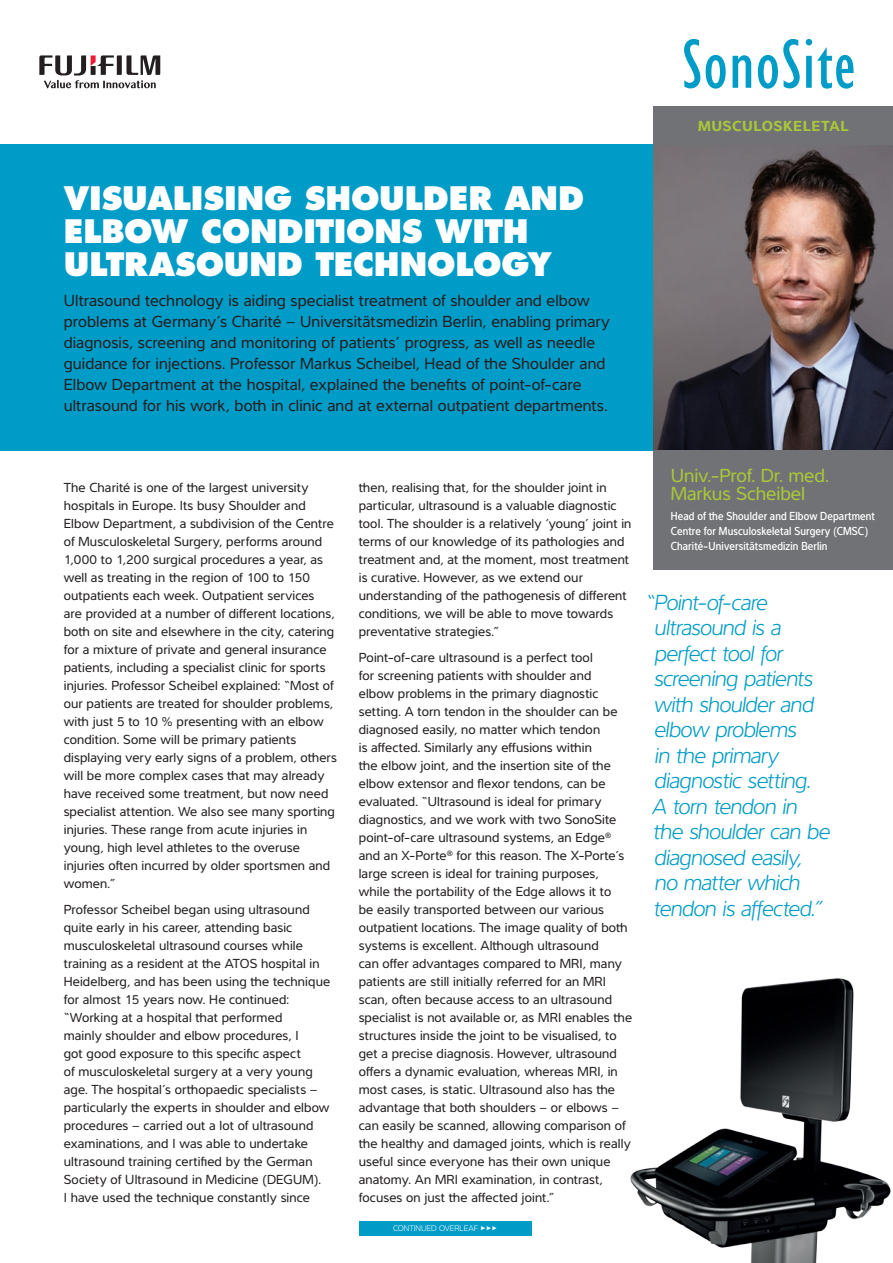
<style>
.page{position:relative;width:893px;height:1263px;background:#fff}
.page>*{position:absolute;margin:0;border:0;box-sizing:border-box;transform-origin:0 0}
.t1{font:800 31.5px/33px "Futura Std";letter-spacing:-.005em;color:#fff}
.t2{font:italic 300 22.5px/25.5px "Interval Sans Pro";letter-spacing:-.025em;color:#009cc8}
.t3{font:19.5px/18px "Interval Sans Pro";letter-spacing:-.005em;color:#a9c838}
.t4{font:16.5px/21px "Interval Sans Pro";letter-spacing:.005em;color:#231f20}
.t5{font:700 15px "Interval Sans Pro";letter-spacing:.025em;color:#a9c838}
.t6{font:13.5px/18px "Interval Sans Pro";letter-spacing:.01em;color:#231f20}
.t7{font:500 condensed 12px/15px "Interval Sans Pro";letter-spacing:.015em;color:#fff}
.t8{font:300 8.4px "Interval Sans Pro";color:#fff}
</style>
<div class="page">
<div style="left:0;top:145px;width:655px;height:306px;background:#009cc8"></div>
<div style="left:359px;top:1221px;width:172px;height:14px;background:#009cc8"></div>
<img style="left:654px;top:145px;width:239px;height:306px">
<div style="left:654px;top:106px;width:239px;height:39px;background:#717275"></div>
<div style="left:654px;top:451px;width:239px;height:119px;background:#717275"></div>
<svg style="left:684px;top:39px;width:16px;height:49px"></svg>
<svg style="left:706px;top:55px;width:20px;height:34px"></svg>
<svg style="left:733px;top:55px;width:18px;height:33px"></svg>
<svg style="left:758px;top:39px;width:42px;height:50px"></svg>
<svg style="left:806px;top:39px;width:48px;height:50px"></svg>
<svg style="left:39px;top:55px;width:121px;height:33px"></svg>
<img style="left:630px;top:978px;width:261px;height:285px">
<p class="t5" style="left:698px;top:114px;width:153px">MUSCULOSKELETAL</p>
<p class="t1" style="left:64px;top:182px;width:522px">VISUALISING SHOULDER AND<br>ELBOW CONDITIONS WITH<br>ULTRASOUND TECHNOLOGY</p>
<p class="t4" style="left:64px;top:289px;width:548px">Ultrasound technology is aiding specialist treatment of shoulder and elbow problems at Germany’s Charité – Universitätsmedizin Berlin, enabling primary diagnosis, screening and monitoring of patients’ progress, as well as needle guidance for injections. Professor Markus Scheibel, Head of the Shoulder and Elbow Department at the hospital, explained the benefits of point-of-care ultrasound for his work, both in clinic and at external outpatient departments.</p>
<p class="t6" style="left:64px;top:478px;width:275px">The Charité is one of the largest university hospitals in Europe. Its busy Shoulder and Elbow Department, a subdivision of the Centre of Musculoskeletal Surgery, performs around 1,000 to 1,200 surgical procedures a year, as well as treating in the region of 100 to 150 outpatients each week. Outpatient services<br>are provided at a number of different locations, both on site and elsewhere in the city, catering for a mixture of private and general insurance patients, including a specialist clinic for sports injuries. Professor Scheibel explained: “Most of our patients are treated for shoulder problems, with just 5 to 10 % presenting with an elbow condition. Some will be primary patients displaying very early signs of a problem, others will be more complex cases that may already have received some treatment, but now need specialist attention. We also see many sporting injuries. These range from acute injuries in young, high level athletes to the overuse injuries often incurred by older sportsmen and women.”</p>
<p class="t6" style="left:64px;top:900px;width:268px">Professor Scheibel began using ultrasound quite early in his career, attending basic musculoskeletal ultrasound courses while training as a resident at the ATOS hospital in Heidelberg, and has been using the technique for almost 15 years now. He continued: “Working at a hospital that performed<br>mainly shoulder and elbow procedures, I<br>got good exposure to this specific aspect<br>of musculoskeletal surgery at a very young age. The hospital’s orthopaedic specialists – particularly the experts in shoulder and elbow procedures – carried out a lot of ultrasound examinations, and I was able to undertake ultrasound training certified by the German Society of Ultrasound in Medicine (DEGUM).<br>I have used the technique constantly since</p>
<p class="t6" style="left:359px;top:478px;width:274px">then, realising that, for the shoulder joint in particular, ultrasound is a valuable diagnostic tool. The shoulder is a relatively ‘young’ joint in terms of our knowledge of its pathologies and treatment and, at the moment, most treatment is curative. However, as we extend our understanding of the pathogenesis of different conditions, we will be able to move towards preventative strategies.”</p>
<p class="t6" style="left:359px;top:648px;width:275px">Point-of-care ultrasound is a perfect tool<br>for screening patients with shoulder and<br>elbow problems in the primary diagnostic setting. A torn tendon in the shoulder can be diagnosed easily, no matter which tendon<br>is affected. Similarly any effusions within<br>the elbow joint, and the insertion site of the elbow extensor and flexor tendons, can be evaluated. “Ultrasound is ideal for primary diagnostics, and we work with two SonoSite point-of-care ultrasound systems, an Edge<sup>® </sup>and an X-Porte<sup>®</sup> for this reason. The X-Porte’s large screen is ideal for training purposes, while the portability of the Edge allows it to<br>be easily transported between our various outpatient locations. The image quality of both systems is excellent. Although ultrasound<br>can offer advantages compared to MRI, many patients are still initially referred for an MRI scan, often because access to an ultrasound specialist is not available or, as MRI enables the structures inside the joint to be visualised, to get a precise diagnosis. However, ultrasound offers a dynamic evaluation, whereas MRI, in most cases, is static. Ultrasound also has the advantage that both shoulders – or elbows – can easily be scanned, allowing comparison of the healthy and damaged joints, which is really useful since everyone has their own unique anatomy. An MRI examination, in contrast, focuses on just the affected joint.”</p>
<p class="t8" style="left:393px;top:1222px;width:106px">CONTINUED OVERLEAF ✓✓✓</p>
<p class="t3" style="left:671px;top:466px;width:160px">Univ.-Prof. Dr. med.<br>Markus Scheibel</p>
<p class="t7" style="left:671px;top:507px;width:206px">Head of the Shoulder and Elbow Department<br>Centre for Musculoskeletal Surgery (CMSC)<br>Charité-Universitätsmedizin Berlin</p>
<p class="t2" style="left:645px;top:587px;width:186px">“Point-of-care ultrasound is a perfect tool for screening patients with shoulder and elbow problems<br>in the primary diagnostic setting.<br>A torn tendon in<br>the shoulder can be diagnosed easily,<br>no matter which tendon is affected.”</p>
</div>
